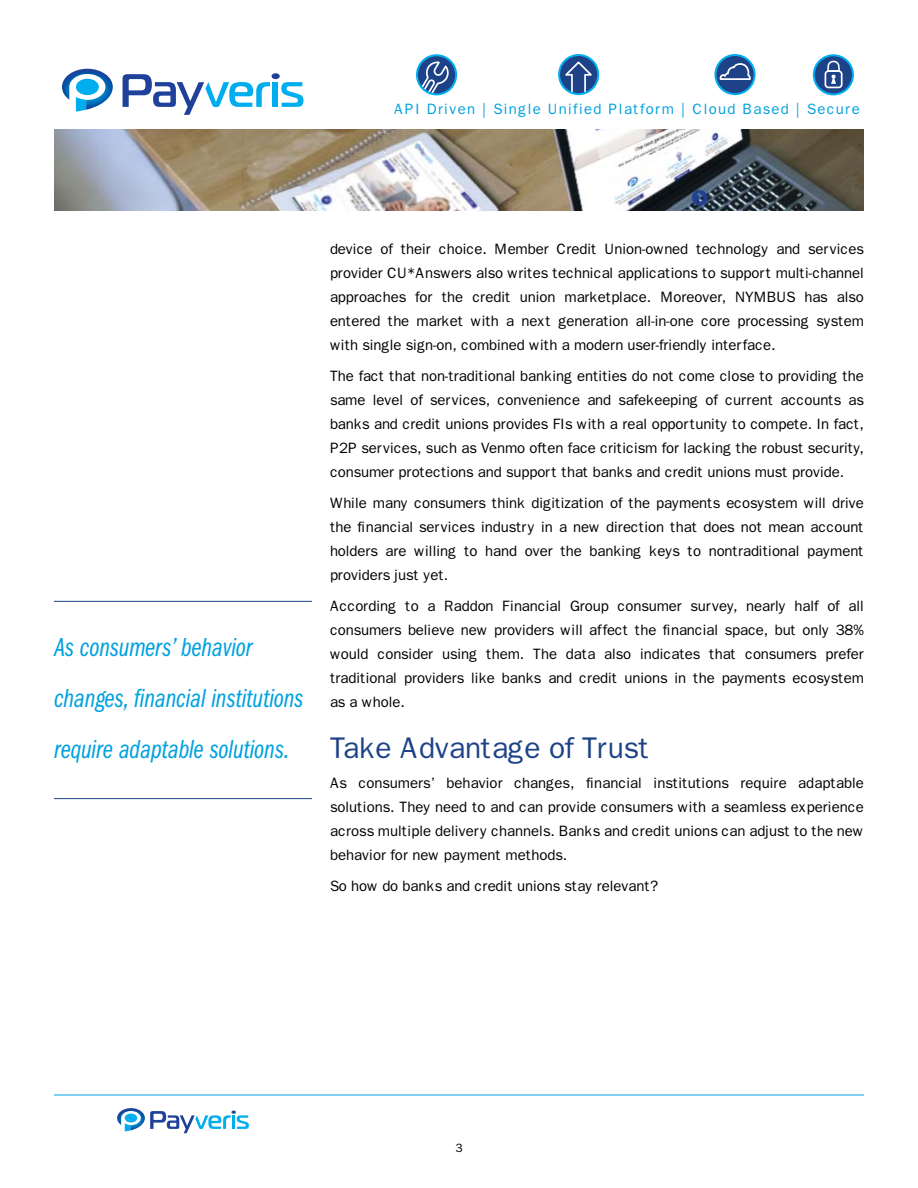
<style>
.page{position:relative;width:918px;height:1188px;background:#fff}
.page>*{position:absolute;margin:0;border:0;box-sizing:border-box;transform-origin:0 0}
.t1{font:30px "Franklin Gothic";letter-spacing:-.01em;color:#1e4287}
.t2{font:27px/51px "Franklin Gothic Book Cmpr Ital";letter-spacing:-.005em;color:#00a1df}
.t3{font:15px/24px "Franklin Gothic";letter-spacing:-.01em;color:#000;text-align:justify}
.t4{font:15px "Franklin Gothic";letter-spacing:.08em;color:#00a1df}
.t5{font:12px "Franklin Gothic";color:#000}
</style>
<div class="page">
<hr style="left:54px;top:1095px;width:810px;height:1px;background:#00a1df">
<svg style="left:117px;top:1108px;width:132px;height:25px"></svg>
<div style="left:273px;top:82px;width:5px;height:25px;background:#00aeef"></div>
<svg style="left:281px;top:82px;width:22px;height:25px"></svg>
<svg style="left:123px;top:74px;width:147px;height:41px"></svg>
<svg style="left:62px;top:69px;width:51px;height:43px"></svg>
<div style="left:272px;top:73px;width:8px;height:6px;background:#20419a;border-radius:50%"></div>
<svg style="left:417px;top:55px;width:39px;height:39px"></svg>
<svg style="left:417px;top:60px;width:32px;height:34px"></svg>
<div style="left:416px;top:54px;width:41px;height:41px;border:2px solid #00aeef;border-radius:50%"></div>
<svg style="left:559px;top:55px;width:39px;height:39px"></svg>
<svg style="left:562px;top:60px;width:31px;height:34px"></svg>
<div style="left:558px;top:54px;width:41px;height:41px;border:2px solid #00aeef;border-radius:50%"></div>
<svg style="left:715px;top:55px;width:40px;height:39px"></svg>
<svg style="left:719px;top:62px;width:33px;height:19px"></svg>
<div style="left:714px;top:54px;width:42px;height:41px;border:2px solid #00aeef;border-radius:50%"></div>
<svg style="left:814px;top:55px;width:39px;height:39px"></svg>
<div style="left:825px;top:70px;width:18px;height:18px;border:2px solid #fff;border-radius:3px"></div>
<svg style="left:826px;top:60px;width:16px;height:24px"></svg>
<div style="left:813px;top:54px;width:41px;height:41px;border:2px solid #00aeef;border-radius:50%"></div>
<img style="left:54px;top:130px;width:810px;height:81px">
<hr style="left:54px;top:601px;width:258px;height:1px;background:#1e4287">
<hr style="left:54px;top:798px;width:258px;height:1px;background:#1e4287">
<p class="t4" style="left:394px;top:104px;width:467px">API Driven | Single Unified Platform | Cloud Based | Secure</p>
<h2 class="t2" style="left:54px;top:623px;width:251px">As consumers’ behavior changes, financial institutions require adaptable solutions.</h2>
<p class="t3" style="left:330px;top:238px;width:536px">device of their choice. Member Credit Union-owned technology and services provider CU*Answers also writes technical applications to support multi-channel approaches for the credit union marketplace. Moreover, NYMBUS has also entered the market with a next generation all-in-one core processing system with single sign-on, combined with a modern user-friendly interface.</p>
<p class="t3" style="left:330px;top:365px;width:536px">The fact that non-traditional banking entities do not come close to providing the same level of services, convenience and safekeeping of current accounts as banks and credit unions provides FIs with a real opportunity to compete. In fact, P2P services, such as Venmo often face criticism for lacking the robust security, consumer protections and support that banks and credit unions must provide.</p>
<p class="t3" style="left:330px;top:492px;width:536px">While many consumers think digitization of the payments ecosystem will drive the financial services industry in a new direction that does not mean account holders are willing to hand over the banking keys to nontraditional payment providers just yet.</p>
<p class="t3" style="left:330px;top:595px;width:536px">According to a Raddon Financial Group consumer survey, nearly half of all consumers believe new providers will affect the financial space, but only 38% would consider using them. The data also indicates that consumers prefer traditional providers like banks and credit unions in the payments ecosystem as a whole.</p>
<h1 class="t1" style="left:330px;top:737px;width:321px">Take Advantage of Trust</h1>
<p class="t3" style="left:330px;top:772px;width:536px">As consumers’ behavior changes, financial institutions require adaptable solutions. They need to and can provide consumers with a seamless experience across multiple delivery channels. Banks and credit unions can adjust to the new behavior for new payment methods.</p>
<p class="t3" style="left:330px;top:875px;width:330px">So how do banks and credit unions stay relevant?</p>
<p class="t5" style="left:455px;top:1144px;width:9px">3</p>
</div>
